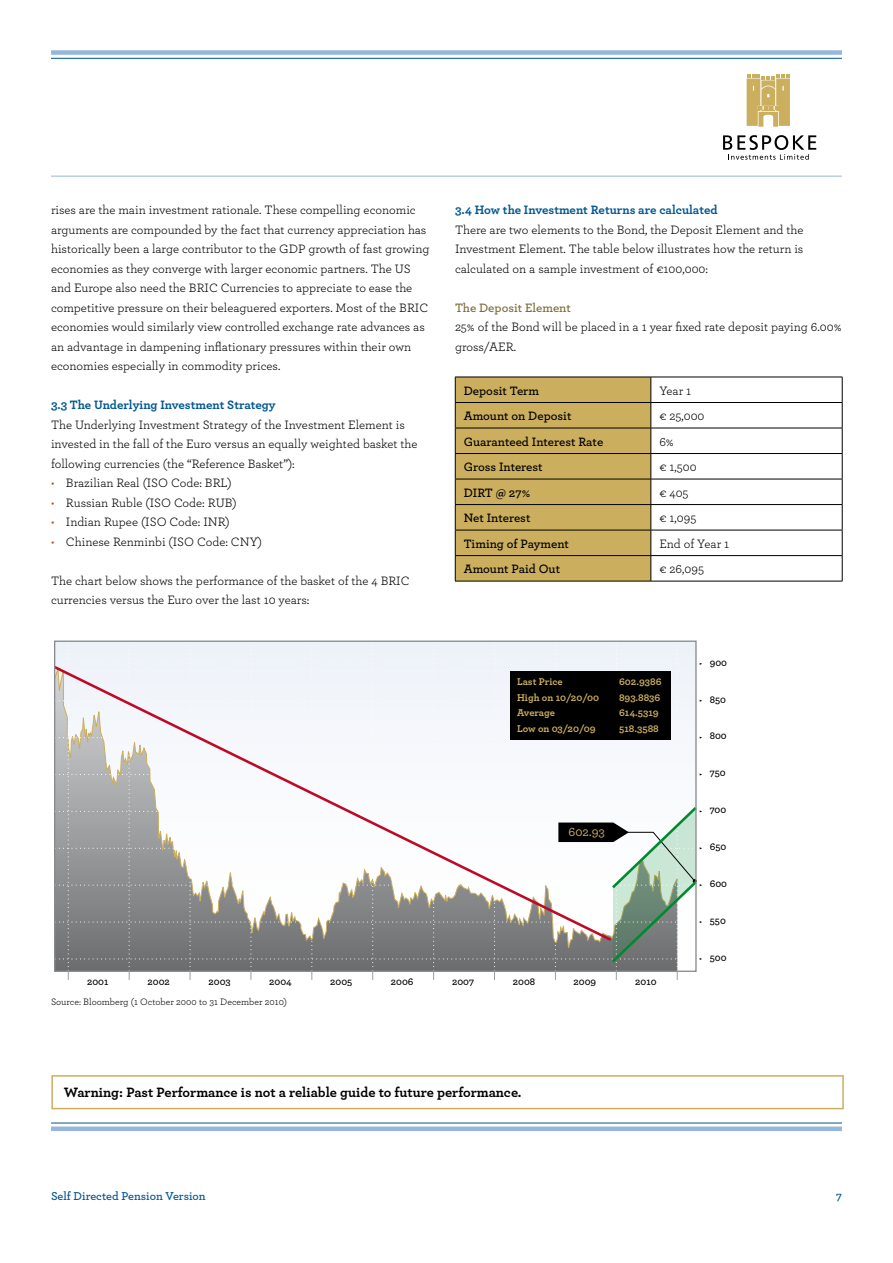
<style>
.page{position:relative;width:893px;height:1263px;background:#fff}
.page>*{position:absolute;margin:0;border:0;box-sizing:border-box;transform-origin:0 0}
.t1{font:700 14.25px "Archer";color:#000}
.t2{font:500 12.9px "Archer";color:#ccae5f}
.t3{font:12.75px/19.5px "Archer";color:#000}
.t4{font:600 12.75px "Archer";color:#000}
.t5{font:700 12.75px "Archer";color:#005690}
.t6{font:600 12.75px "Archer";color:#7c6c3c}
.t7{font:600 12px "Archer";color:#005690}
.t8{font:700 10.35px "Archer";color:#ccae5f}
.t9{font:600 10.35px "Archer";color:#000}
.t10{font:9.75px "Archer";color:#000}
.s1{color:#ad4722}
</style>
<div class="page">
<div style="left:51px;top:1126px;width:791px;height:5px;background:#95b7dd"></div>
<hr style="left:51px;top:1123px;width:791px;height:1px;background:#005690">
<svg style="left:723px;top:135px;width:93px;height:25px"></svg>
<svg style="left:747px;top:75px;width:43px;height:52px;background:#d3ba77"></svg>
<div style="left:51px;top:50px;width:791px;height:5px;background:#95b7dd"></div>
<hr style="left:51px;top:58px;width:791px;height:1px;background:#005690">
<hr style="left:51px;top:176px;width:791px;height:1px;background:#95b7dd">
<div style="left:51px;top:1075px;width:793px;height:34px;border:2px solid #ccae5f"></div>
<hr style="left:651px;top:377px;width:191px;height:1px;background:#000">
<hr style="left:651px;top:402px;width:191px;height:1px;background:#000">
<hr style="left:651px;top:428px;width:191px;height:1px;background:#000">
<hr style="left:651px;top:453px;width:191px;height:1px;background:#000">
<hr style="left:651px;top:479px;width:191px;height:1px;background:#000">
<hr style="left:651px;top:504px;width:191px;height:1px;background:#000">
<hr style="left:651px;top:530px;width:191px;height:1px;background:#000">
<hr style="left:651px;top:555px;width:191px;height:1px;background:#000">
<svg style="left:455px;top:377px;width:197px;height:204px;background:#c2a65b"></svg>
<svg style="left:842px;top:377px;width:1px;height:204px"></svg>
<hr style="left:455px;top:581px;width:196px;height:1px;background:#000">
<hr style="left:651px;top:581px;width:191px;height:1px;background:#000">
<svg style="left:56px;top:642px;width:646px;height:338px"></svg>
<div style="left:510px;top:671px;width:160px;height:69px;background:#000"></div>
<p class="t3" style="left:51px;top:200px;width:380px">rises are the main investment rationale. These compelling economic arguments are compounded by the fact that currency appreciation has historically been a large contributor to the GDP growth of fast growing economies as they converge with larger economic partners. The US and Europe also need the BRIC Currencies to appreciate to ease the competitive pressure on their beleaguered exporters. Most of the BRIC economies would similarly view controlled exchange rate advances as an advantage in dampening inflationary pressures within their own economies especially in commodity prices.</p>
<p class="t5" style="left:51px;top:397px;width:226px">3.3 The Underlying Investment Strategy</p>
<p class="t3" style="left:51px;top:414px;width:368px">The Underlying Investment Strategy of the Investment Element is invested in the fall of the Euro versus an equally weighted basket the following currencies (the “Reference Basket”):</p>
<p class="t3" style="left:51px;top:473px;width:182px"><span class="s1">•</span> Brazilian Real (ISO Code: BRL)</p>
<p class="t3" style="left:51px;top:492px;width:187px"><span class="s1">•</span> Russian Ruble (ISO Code: RUB)</p>
<p class="t3" style="left:51px;top:512px;width:180px"><span class="s1">•</span> Indian Rupee (ISO Code: INR)</p>
<p class="t3" style="left:51px;top:531px;width:213px"><span class="s1">•</span> Chinese Renminbi (ISO Code: CNY)</p>
<p class="t3" style="left:51px;top:570px;width:360px">The chart below shows the performance of the basket of the 4 BRIC currencies versus the Euro over the last 10 years:</p>
<p class="t5" style="left:455px;top:202px;width:264px">3.4 How the Investment Returns are calculated</p>
<p class="t3" style="left:455px;top:219px;width:350px;text-align:justify">There are two elements to the Bond, the Deposit Element and the Investment Element. The table below illustrates how the return is calculated on a sample investment of €100,000:</p>
<p class="t6" style="left:455px;top:299px;width:117px">The Deposit Element</p>
<p class="t3" style="left:455px;top:317px;width:388px">25% of the Bond will be placed in a 1 year fixed rate deposit paying 6.00% gross/AER.</p>
<p class="t4" style="left:464px;top:383px;width:77px">Deposit Term</p>
<p class="t3" style="left:659px;top:380px;width:33px">Year 1</p>
<p class="t4" style="left:464px;top:408px;width:109px">Amount on Deposit</p>
<p class="t3" style="left:659px;top:406px;width:47px">€ 25,000</p>
<p class="t4" style="left:464px;top:434px;width:141px">Guaranteed Interest Rate</p>
<p class="t3" style="left:659px;top:431px;width:16px">6%</p>
<p class="t4" style="left:464px;top:459px;width:80px">Gross Interest</p>
<p class="t3" style="left:659px;top:457px;width:39px">€ 1,500</p>
<p class="t4" style="left:464px;top:485px;width:68px">DIRT @ 27%</p>
<p class="t3" style="left:659px;top:483px;width:31px">€ 405</p>
<p class="t4" style="left:464px;top:510px;width:68px">Net Interest</p>
<p class="t3" style="left:659px;top:508px;width:39px">€ 1,095</p>
<p class="t4" style="left:464px;top:536px;width:107px">Timing of Payment</p>
<p class="t3" style="left:659px;top:534px;width:71px">End of Year 1</p>
<p class="t4" style="left:464px;top:561px;width:98px">Amount Paid Out</p>
<p class="t3" style="left:659px;top:559px;width:46px">€ 26,095</p>
<p class="t8" style="left:517px;top:675px;width:47px">Last Price</p>
<p class="t8" style="left:619px;top:675px;width:44px">602.9386</p>
<p class="t8" style="left:517px;top:691px;width:84px">High on 10/20/00</p>
<p class="t8" style="left:619px;top:691px;width:43px">893.8836</p>
<p class="t8" style="left:517px;top:706px;width:39px">Average</p>
<p class="t8" style="left:619px;top:706px;width:41px">614.5319</p>
<p class="t8" style="left:517px;top:722px;width:80px">Low on 03/20/09</p>
<p class="t8" style="left:619px;top:722px;width:41px">518.3588</p>
<p class="t2" style="left:569px;top:823px;width:38px">602.93</p>
<p class="t9" style="left:710px;top:656px;width:19px">900</p>
<p class="t9" style="left:710px;top:693px;width:18px">850</p>
<p class="t9" style="left:710px;top:729px;width:19px">800</p>
<p class="t9" style="left:710px;top:766px;width:18px">750</p>
<p class="t9" style="left:710px;top:803px;width:18px">700</p>
<p class="t9" style="left:710px;top:840px;width:18px">650</p>
<p class="t9" style="left:710px;top:877px;width:19px">600</p>
<p class="t9" style="left:710px;top:914px;width:18px">550</p>
<p class="t9" style="left:710px;top:951px;width:18px">500</p>
<p class="t9" style="left:87px;top:975px;width:23px">2001</p>
<p class="t9" style="left:148px;top:975px;width:24px">2002</p>
<p class="t9" style="left:209px;top:975px;width:24px">2003</p>
<p class="t9" style="left:269px;top:975px;width:24px">2004</p>
<p class="t9" style="left:330px;top:975px;width:24px">2005</p>
<p class="t9" style="left:391px;top:975px;width:24px">2006</p>
<p class="t9" style="left:452px;top:975px;width:24px">2007</p>
<p class="t9" style="left:513px;top:975px;width:24px">2008</p>
<p class="t9" style="left:574px;top:975px;width:24px">2009</p>
<p class="t9" style="left:635px;top:975px;width:23px">2010</p>
<p class="t10" style="left:51px;top:996px;width:238px">Source: Bloomberg (1 October 2000 to 31 December 2010)</p>
<p class="t1" style="left:64px;top:1084px;width:459px">Warning: Past Performance is not a reliable guide to future performance.</p>
<p class="t7" style="left:51px;top:1189px;width:156px">Self Directed Pension Version</p>
<p class="t7" style="left:836px;top:1189px;width:7px">7</p>
</div>
